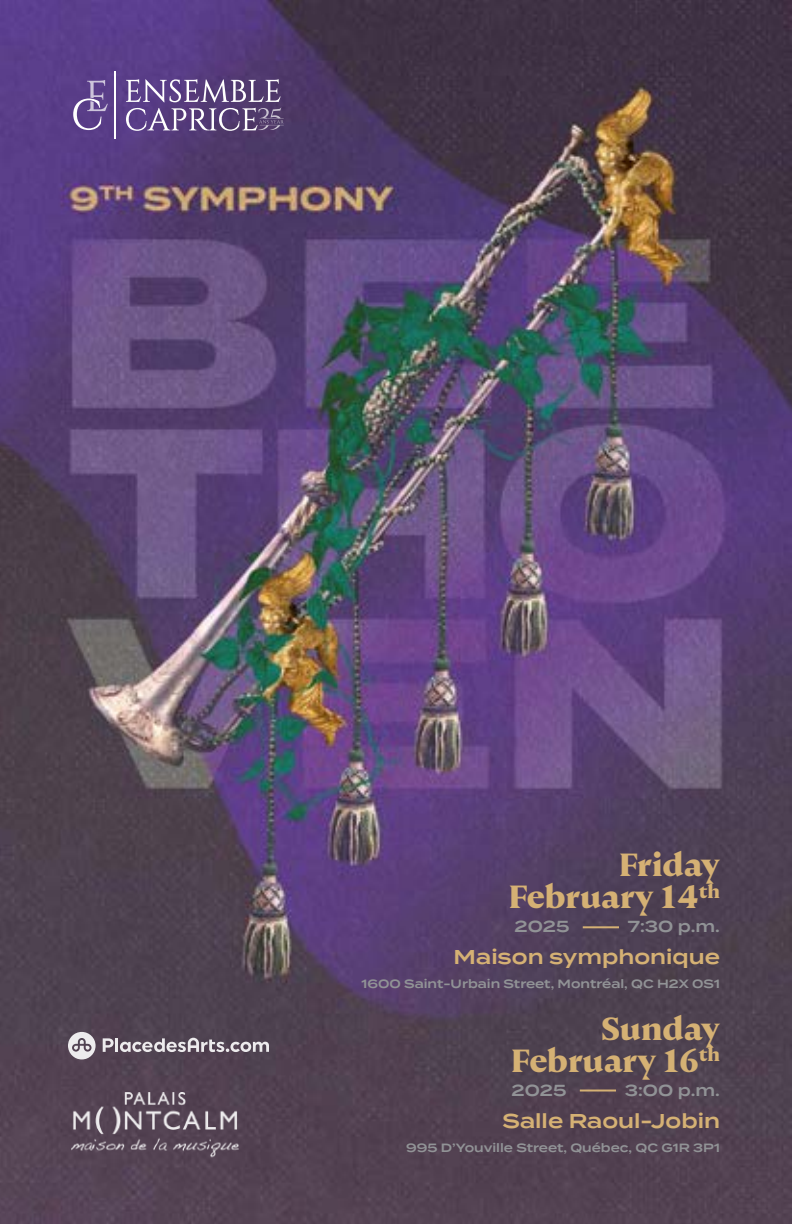
<style>
.page{position:relative;width:792px;height:1224px;background:#fff}
.page>*{position:absolute;margin:0;border:0;box-sizing:border-box;transform-origin:0 0}
.t1{font:700 32px/32px "Nocturne Serif";color:#d5b174;text-align:right}
.t2{font:600 20px "Termina";color:#d5b174}
.t3{font:600 16px "Termina";color:#919396}
.t4{font:600 12px "Termina";color:#919396}
</style>
<div class="page">
<img style="left:0;top:0;width:792px;height:1224px">
<svg style="left:126px;top:79px;width:155px;height:23px"></svg>
<svg style="left:126px;top:108px;width:158px;height:23px"></svg>
<hr style="left:115px;top:71px;width:1px;height:68px;background:#fff">
<svg style="left:73px;top:80px;width:35px;height:50px"></svg>
<img style="left:72px;top:1093px;width:166px;height:73px">
<svg style="left:103px;top:1038px;width:11px;height:14px"></svg>
<hr style="left:115px;top:1038px;width:3px;height:14px;background:#fff">
<svg style="left:68px;top:1032px;width:28px;height:27px"></svg>
<svg style="left:120px;top:1038px;width:149px;height:14px"></svg>
<hr style="left:580px;top:1090px;width:36px;height:2px;background:#d5b174">
<hr style="left:583px;top:926px;width:36px;height:2px;background:#d5b174">
<h1 class="t1" style="left:509px;top:849px;width:213px">Friday<br>February 14<sup>th</sup></h1>
<h3 class="t3" style="left:515px;top:915px;width:56px">2025</h3>
<h3 class="t3" style="left:628px;top:915px;width:94px">7:30 p.m.</h3>
<h2 class="t2" style="left:454px;top:942px;width:268px">Maison symphonique</h2>
<p class="t4" style="left:362px;top:975px;width:360px">1600 Saint-Urbain Street, Montréal, QC H2X 0S1</p>
<h1 class="t1" style="left:511px;top:1012px;width:210px">Sunday<br>February 16<sup>th</sup></h1>
<h3 class="t3" style="left:512px;top:1078px;width:56px">2025</h3>
<h3 class="t3" style="left:625px;top:1078px;width:97px">3:00 p.m.</h3>
<h2 class="t2" style="left:503px;top:1106px;width:219px">Salle Raoul-Jobin</h2>
<p class="t4" style="left:406px;top:1138px;width:315px">995 D’Youville Street, Québec, QC G1R 3P1</p>
</div>
